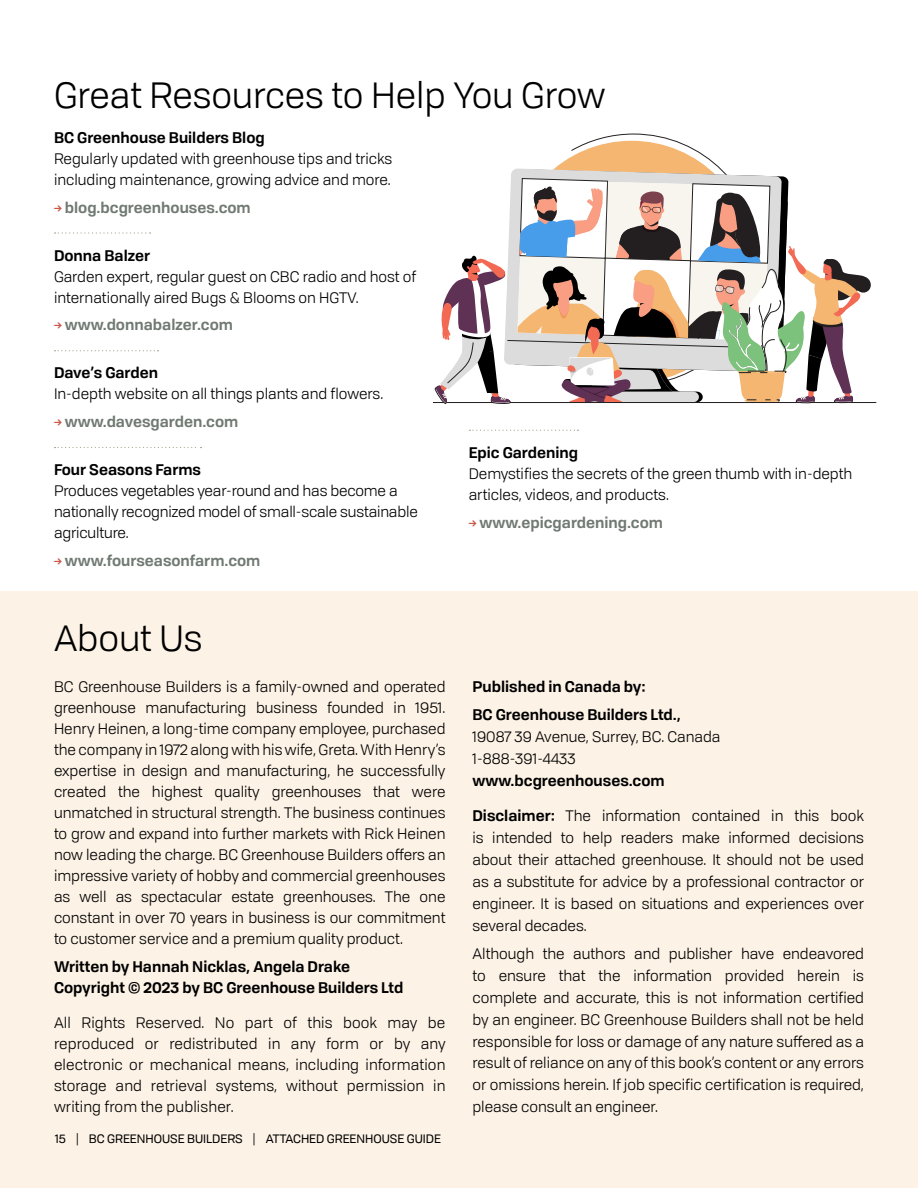
<style>
.page{position:relative;width:918px;height:1188px;background:#fff}
.page>*{position:absolute;margin:0;border:0;box-sizing:border-box;transform-origin:0 0}
.t1{font:36px "Tofino";color:#000}
.t2{font:15px/21px "Tofino";color:#000}
.t3{font:600 15px/21px "Tofino";color:#000}
.t4{font:600 15px "Tofino";color:#707972}
.t5{font:12px "Tofino";color:#000}
.s1{font-weight:600}
</style>
<div class="page">
<div style="left:0;top:591px;width:918px;height:597px;background:#fcf2e6"></div>
<svg style="left:571px;top:134px;width:149px;height:34px"></svg>
<svg style="left:511px;top:168px;width:271px;height:10px;fill:#dcdcdc"></svg>
<hr style="left:433px;top:402px;width:443px;height:1px;background:#231f20">
<svg style="left:434px;top:178px;width:437px;height:226px"></svg>
<svg style="left:55px;top:232px;width:96px;height:2px"></svg>
<svg style="left:55px;top:350px;width:104px;height:1px"></svg>
<svg style="left:55px;top:447px;width:147px;height:1px"></svg>
<svg style="left:469px;top:430px;width:109px;height:1px"></svg>
<h1 class="t1" style="left:54px;top:69px;width:553px">Great Resources to Help You Grow</h1>
<p class="t3" style="left:54px;top:126px;width:212px">BC Greenhouse Builders Blog</p>
<p class="t2" style="left:54px;top:147px;width:340px">Regularly updated with greenhouse tips and tricks including maintenance, growing advice and more.</p>
<p class="t4" style="left:65px;top:195px;width:187px">blog.bcgreenhouses.com</p>
<p class="t3" style="left:54px;top:244px;width:98px">Donna Balzer</p>
<p class="t2" style="left:54px;top:265px;width:364px">Garden expert, regular guest on CBC radio and host of internationally aired Bugs &amp; Blooms on HGTV.</p>
<p class="t4" style="left:65px;top:313px;width:170px">www.donnabalzer.com</p>
<p class="t3" style="left:54px;top:361px;width:106px">Dave’s Garden</p>
<p class="t2" style="left:54px;top:383px;width:331px">In-depth website on all things plants and flowers.</p>
<p class="t4" style="left:65px;top:410px;width:175px">www.davesgarden.com</p>
<p class="t3" style="left:54px;top:458px;width:149px">Four Seasons Farms</p>
<p class="t2" style="left:54px;top:479px;width:365px">Produces vegetables year-round and has become a nationally recognized model of small-scale sustainable agriculture.</p>
<p class="t4" style="left:65px;top:548px;width:197px">www.fourseasonfarm.com</p>
<p class="t3" style="left:469px;top:441px;width:111px">Epic Gardening</p>
<p class="t2" style="left:469px;top:462px;width:385px">Demystifies the secrets of the green thumb with in-depth articles, videos, and products.</p>
<p class="t4" style="left:480px;top:510px;width:185px">www.epicgardening.com</p>
<h1 class="t1" style="left:54px;top:611px;width:150px">About Us</h1>
<p class="t2" style="left:54px;top:675px;width:393px;text-align:justify">BC Greenhouse Builders is a family-owned and operated greenhouse manufacturing business founded in 1951.<br>Henry Heinen, a long-time company employee, purchased the company in 1972 along with his wife, Greta. With Henry’s expertise in design and manufacturing, he successfully created the highest quality greenhouses that were unmatched in structural strength. The business continues to grow and expand into further markets with Rick Heinen now leading the charge. BC Greenhouse Builders offers an impressive variety of hobby and commercial greenhouses as well as spectacular estate greenhouses. The one constant in over 70 years in business is our commitment to customer service and a premium quality product.</p>
<p class="t3" style="left:54px;top:955px;width:351px">Written by Hannah Nicklas, Angela Drake<br>Copyright © 2023 by BC Greenhouse Builders Ltd</p>
<p class="t2" style="left:54px;top:1011px;width:393px;text-align:justify">All Rights Reserved. No part of this book may be reproduced or redistributed in any form or by any electronic or mechanical means, including information storage and retrieval systems, without permission in writing from the publisher.</p>
<p class="t5" style="left:55px;top:1130px;width:387px">15 | BC GREENHOUSE BUILDERS | ATTACHED GREENHOUSE GUIDE</p>
<p class="t3" style="left:472px;top:671px;width:210px;line-height:28.7px">Published in Canada by:<br>BC Greenhouse Builders Ltd.,</p>
<p class="t2" style="left:472px;top:725px;width:250px;line-height:21.9px">19087 39 Avenue, Surrey, BC. Canada<br>1-888-391-4433</p>
<p class="t3" style="left:472px;top:769px;width:194px">www.bcgreenhouses.com</p>
<p class="t2" style="left:472px;top:804px;width:393px;line-height:21.9px;text-align:justify"><span class="s1">Disclaimer:</span> The information contained in this book is intended to help readers make informed decisions about their attached greenhouse. It should not be used as a substitute for advice by a professional contractor or engineer. It is based on situations and experiences over several decades.</p>
<p class="t2" style="left:472px;top:942px;width:393px;line-height:21.9px;text-align:justify">Although the authors and publisher have endeavored to ensure that the information provided herein is complete and accurate, this is not information certified by an engineer. BC Greenhouse Builders shall not be held responsible for loss or damage of any nature suffered as a result of reliance on any of this book’s content or any errors or omissions herein. If job specific certification is required, please consult an engineer.</p>
</div>
